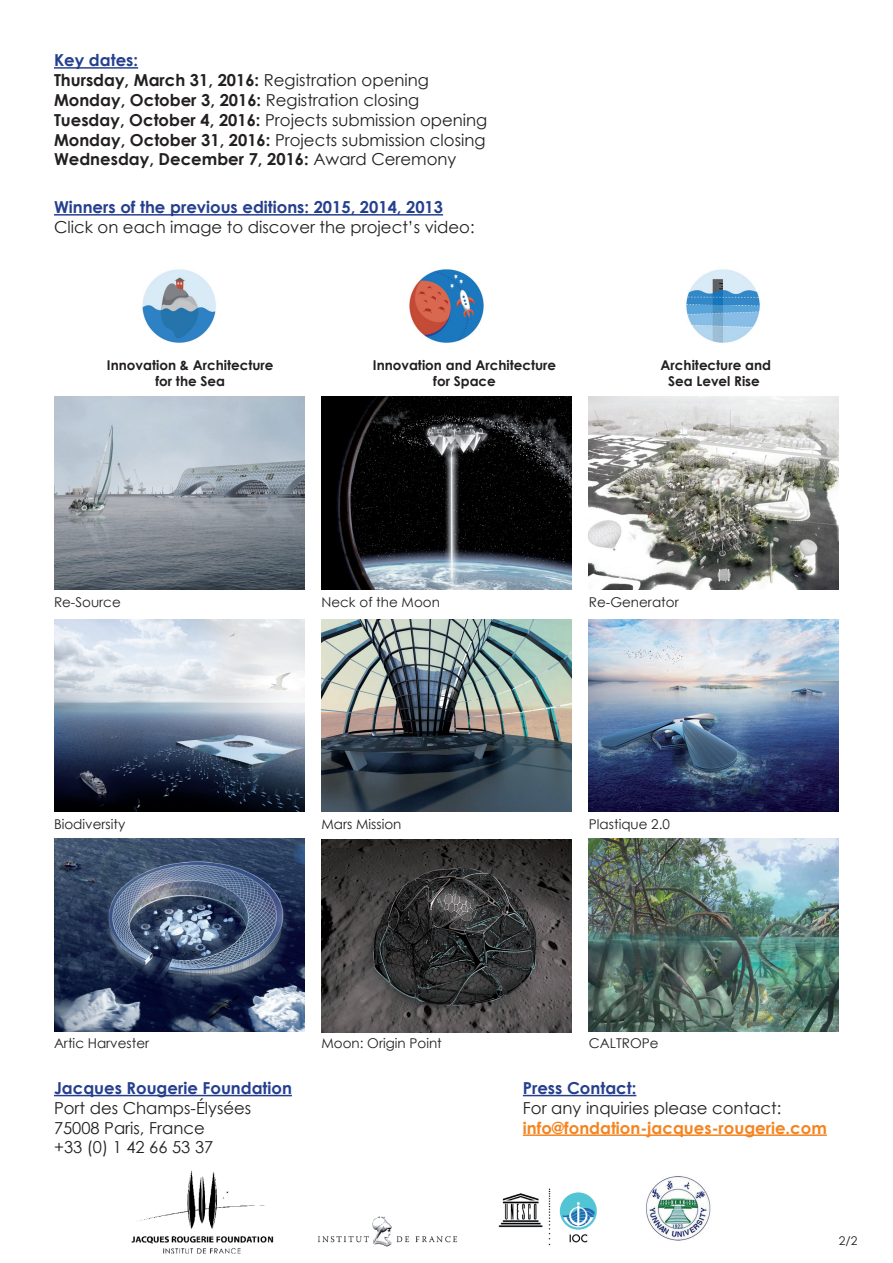
<style>
.page{position:relative;width:893px;height:1263px;background:#fff}
.page>*{position:absolute;margin:0;border:0;box-sizing:border-box;transform-origin:0 0}
.t1{font:700 16.5px/19.8px "Century Gothic";color:#231f20}
.t2{font:16.5px/19.8px "Century Gothic";color:#231f20}
.t3{font:700 16.5px "Century Gothic";color:#253f8e}
.t4{font:700 16.5px "Century Gothic";color:#f58420}
.t5{font:13.5px "Century Gothic";color:#231f20}
.t6{font:700 13.5px/16.2px "Century Gothic";color:#231f20;text-align:center}
.t7{font:12px "Century Gothic";color:#231f20}
.s1{color:#253f8e}
.s2{font-weight:400}
</style>
<div class="page">
<hr style="left:54px;top:67px;width:84px;height:2px;background:#253f8e">
<hr style="left:54px;top:214px;width:389px;height:2px;background:#253f8e">
<hr style="left:523px;top:1095px;width:113px;height:1px;background:#253f8e">
<hr style="left:523px;top:1134px;width:304px;height:2px;background:#f58420">
<img style="left:409px;top:269px;width:75px;height:74px">
<img style="left:142px;top:269px;width:74px;height:74px">
<img style="left:686px;top:269px;width:74px;height:74px">
<img style="left:131px;top:1170px;width:466px;height:84px">
<img style="left:54px;top:397px;width:250px;height:192px">
<img style="left:54px;top:619px;width:250px;height:192px">
<img style="left:54px;top:839px;width:250px;height:192px">
<img style="left:321px;top:397px;width:250px;height:192px">
<img style="left:321px;top:619px;width:250px;height:192px">
<img style="left:321px;top:840px;width:250px;height:192px">
<img style="left:589px;top:397px;width:250px;height:192px">
<img style="left:589px;top:619px;width:250px;height:192px">
<img style="left:589px;top:839px;width:250px;height:192px">
<hr style="left:54px;top:1095px;width:238px;height:1px;background:#253f8e">
<img style="left:646px;top:1176px;width:65px;height:65px">
<p class="t1" style="left:54px;top:50px;width:435px"><span class="s1">Key dates:<br></span>Thursday, March 31, 2016: <span class="s2">Registration opening </span>Monday, October 3, 2016: <span class="s2">Registration closing </span>Tuesday, October 4, 2016: <span class="s2">Projects submission opening </span>Monday, October 31, 2016: <span class="s2">Projects submission closing </span>Wednesday, December 7, 2016: <span class="s2">Award Ceremony</span></p>
<p class="t3" style="left:54px;top:195px;width:391px">Winners of the previous editions: 2015, 2014, 2013</p>
<p class="t2" style="left:54px;top:217px;width:422px">Click on each image to discover the project’s video:</p>
<p class="t6" style="left:107px;top:356px;width:168px">Innovation &amp; Architecture for the Sea</p>
<p class="t6" style="left:373px;top:356px;width:185px">Innovation and Architecture for Space</p>
<p class="t6" style="left:661px;top:356px;width:112px">Architecture and<br>Sea Level Rise</p>
<p class="t5" style="left:54px;top:592px;width:68px">Re-Source</p>
<p class="t5" style="left:321px;top:592px;width:120px">Neck of the Moon</p>
<p class="t5" style="left:589px;top:592px;width:91px">Re-Generator</p>
<p class="t5" style="left:54px;top:814px;width:73px">Biodiversity</p>
<p class="t5" style="left:321px;top:814px;width:82px">Mars Mission</p>
<p class="t5" style="left:589px;top:814px;width:83px">Plastique 2.0</p>
<p class="t5" style="left:54px;top:1034px;width:97px">Artic Harvester</p>
<p class="t5" style="left:321px;top:1034px;width:122px">Moon: Origin Point</p>
<p class="t5" style="left:589px;top:1034px;width:71px">CALTROPe</p>
<p class="t3" style="left:54px;top:1075px;width:239px">Jacques Rougerie Foundation</p>
<p class="t2" style="left:54px;top:1098px;width:199px">Port des Champs-Élysées<br>75008 Paris, France<br>+33 (0) 1 42 66 53 37</p>
<p class="t3" style="left:523px;top:1075px;width:115px">Press Contact:</p>
<p class="t2" style="left:523px;top:1098px;width:260px">For any inquiries please contact:</p>
<p class="t4" style="left:523px;top:1115px;width:305px">info@fondation-jacques-rougerie.com</p>
<p class="t7" style="left:839px;top:1233px;width:20px">2/2</p>
</div>
